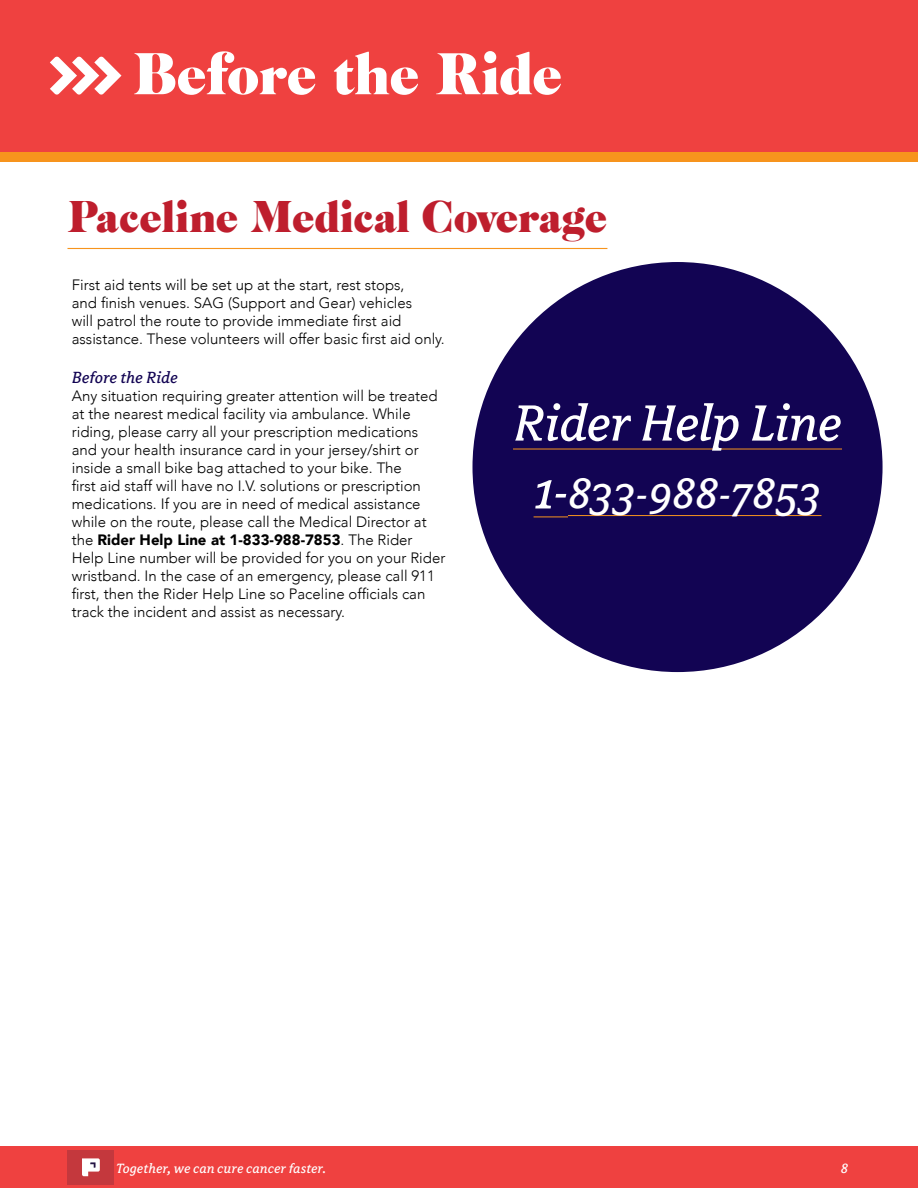
<style>
.page{position:relative;width:918px;height:1188px;background:#fff}
.page>*{position:absolute;margin:0;border:0;box-sizing:border-box;transform-origin:0 0}
.t1{font:italic 56.55px "Avance Pro";letter-spacing:-.015em;color:#fff}
.t2{font:54px "Cabernet JF Pro";letter-spacing:-.015em;color:#fff}
.t3{font:italic 47.55px "Avance Pro";letter-spacing:-.02em;color:#fff}
.t4{font:40.5px "Cabernet JF Pro";letter-spacing:-.015em;color:#be1e2d}
.t5{font:italic 18px "Avance Pro";color:#120453}
.t6{font:300 15px/18px "Avenir";color:#000}
.t7{font:italic 15px "Avance Pro";letter-spacing:.01em;color:#fff}
.s1{font-weight:900}
.s2{font-size:56.55px}
</style>
<div class="page">
<div style="left:0;top:141px;width:918px;height:21px;background:#f7941d"></div>
<div style="left:0;top:0;width:918px;height:151px;background:#ef4140"></div>
<div style="left:0;top:1146px;width:918px;height:42px;background:#ef4140"></div>
<div style="left:68px;top:1150px;width:46px;height:35px;background:#c4383d"></div>
<svg style="left:82px;top:1158px;width:18px;height:18px"></svg>
<svg style="left:50px;top:57px;width:71px;height:38px"></svg>
<div style="left:472px;top:262px;width:411px;height:410px;background:#120453;border-radius:50%"></div>
<hr style="left:513px;top:449px;width:329px;height:1px;background:#f7941d">
<hr style="left:534px;top:517px;width:34px;height:1px;background:#f7941d">
<hr style="left:568px;top:515px;width:253px;height:1px;background:#f7941d">
<hr style="left:68px;top:248px;width:539px;height:1px;background:#f7941d">
<h2 class="t2" style="left:133px;top:44px;width:431px">Before the Ride</h2>
<h3 class="t4" style="left:68px;top:194px;width:541px">Paceline Medical Coverage</h3>
<p class="t6" style="left:72px;top:276px;width:374px">First aid tents will be set up at the start, rest stops,<br>and finish venues. SAG (Support and Gear) vehicles<br>will patrol the route to provide immediate first aid assistance. These volunteers will offer basic first aid only.</p>
<p class="t5" style="left:72px;top:368px;width:108px">Before the Ride</p>
<p class="t6" style="left:72px;top:387px;width:375px">Any situation requiring greater attention will be treated at the nearest medical facility via ambulance. While riding, please carry all your prescription medications and your health insurance card in your jersey/shirt or inside a small bike bag attached to your bike. The<br>first aid staff will have no I.V. solutions or prescription medications. If you are in need of medical assistance while on the route, please call the Medical Director at the <span class="s1">Rider Help Line at 1-833-988-7853</span>. The Rider Help Line number will be provided for you on your Rider wristband. In the case of an emergency, please call 911 first, then the Rider Help Line so Paceline officials can track the incident and assist as necessary.</p>
<h1 class="t1" style="left:513px;top:392px;width:330px">Rider Help Line</h1>
<h3 class="t3" style="left:534px;top:468px;width:289px"><span class="s2">1-</span>833-988-7853</h3>
<p class="t7" style="left:116px;top:1160px;width:211px">Together, we can cure cancer faster.</p>
<p class="t7" style="left:841px;top:1160px;width:9px">8</p>
</div>
